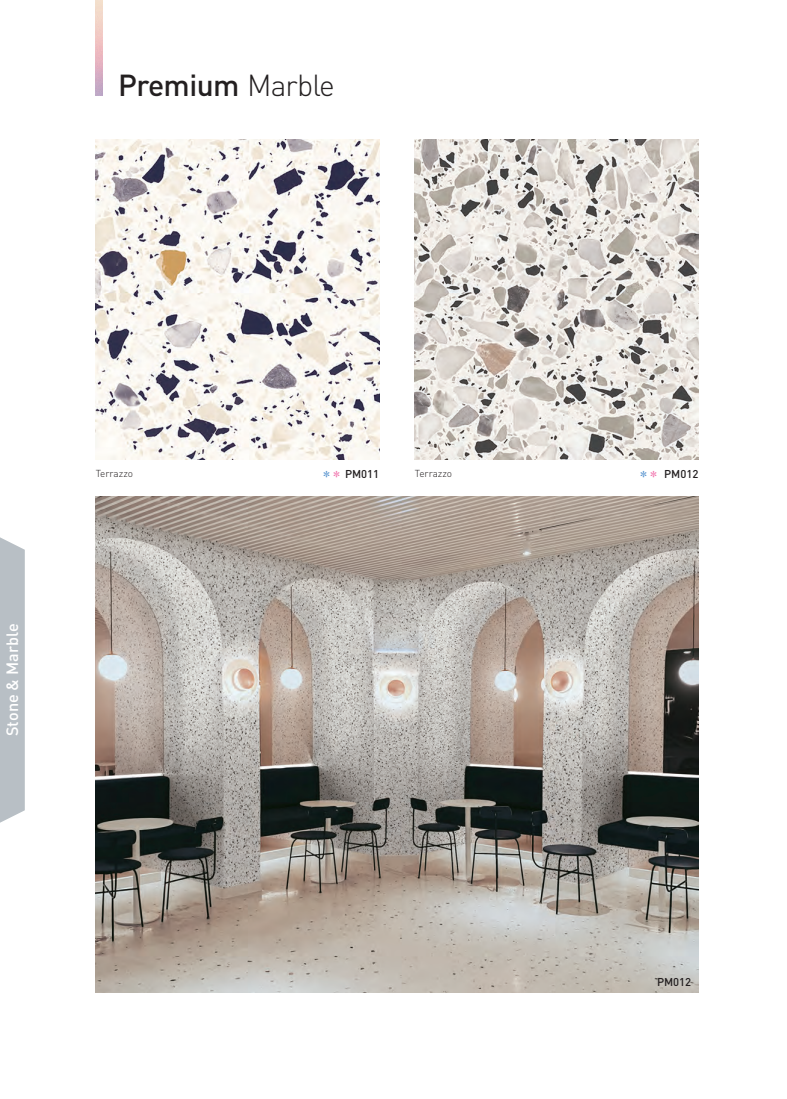
<style>
.page{position:relative;width:787px;height:1099px;background:#fff}
.page>*{position:absolute;margin:0;border:0;box-sizing:border-box;transform-origin:0 0}
.t1{font:500 30px "DIN";letter-spacing:-.02em;color:#231f20}
.t2{font:500 16.25px "DIN";color:#fff}
.t3{font:500 11.25px "DIN";color:#231f20}
.t4{font:300 10px "DIN";color:#231f20}
.s1{font-weight:300}
.s2{font-family:"YDVY Mj O11";font-weight:400;font-size:16.25px;color:#5592ce}
.s3{font-family:"YDVY Mj O11";font-weight:400;font-size:16.25px;color:#f171ab}
</style>
<div class="page">
<img style="left:96px;top:496px;width:602px;height:496px">
<svg style="left:0;top:537px;width:25px;height:285px;background:#bbc2c7"></svg>
<img style="left:96px;top:140px;width:283px;height:319px">
<img style="left:414px;top:140px;width:284px;height:319px">
<h1 class="t1" style="left:118px;top:66px;width:218px">Premium <span class="s1">Marble</span></h1>
<h2 class="t2" style="left:2px;top:736px;width:114px;rotate:-90deg">Stone &amp; Marble</h2>
<p class="t4" style="left:96px;top:467px;width:39px">Terrazzo</p>
<p class="t3" style="left:323px;top:466px;width:58px"><span class="s2">*</span> <span class="s3">*</span> PM011</p>
<p class="t4" style="left:415px;top:467px;width:39px">Terrazzo</p>
<p class="t3" style="left:639px;top:466px;width:60px"><span class="s2">*</span> <span class="s3">*</span> PM012</p>
<p class="t3" style="left:657px;top:974px;width:36px">PM012</p>
</div>
